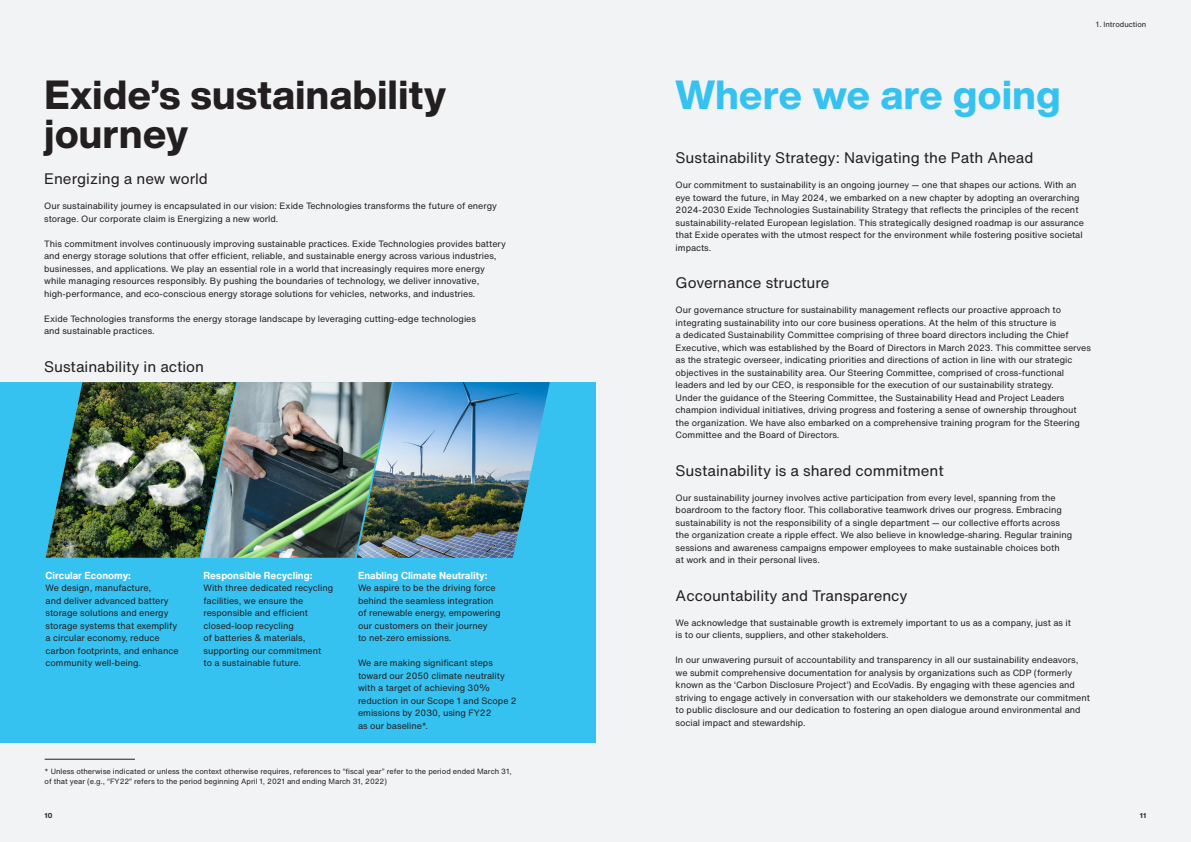
<style>
.page{position:relative;width:1191px;height:842px;background:#f2f3f4}
.page>*{position:absolute;margin:0;border:0;box-sizing:border-box;transform-origin:0 0}
.t1{font:800 40px/39px "Helvetica Now Display";letter-spacing:.015em;color:#231f20}
.t2{font:800 40px "Helvetica Now Display";letter-spacing:.015em;color:#36c2f1}
.t3{font:15px "Helvetica Now Text";color:#231f20}
.t4{font:700 10px "Helvetica Now Text";color:#fff}
.t5{font:9px/12.5px "Helvetica Now Text";color:#231f20}
.t6{font:7.5px/10px "Helvetica Now Text";color:#231f20}
.t7{font:700 7px "Helvetica Now Text";color:#231f20}
</style>
<div class="page">
<div style="left:0;top:382px;width:595px;height:361px;background:#36c2f1"></div>
<hr style="left:45px;top:759px;width:90px;height:1px;background:#231f20">
<img style="left:392px;top:382px;width:158px;height:176px">
<img style="left:236px;top:382px;width:156px;height:176px">
<img style="left:46px;top:382px;width:190px;height:176px">
<p class="t6" style="left:1096px;top:19px;width:52px">1. Introduction</p>
<h1 class="t1" style="left:45px;top:75px;width:403px">Exide’s sustainability journey</h1>
<h1 class="t2" style="left:675px;top:67px;width:386px">Where we are going</h1>
<h2 class="t3" style="left:44px;top:167px;width:165px">Energizing a new world</h2>
<p class="t5" style="left:44px;top:199px;width:454px">Our sustainability journey is encapsulated in our vision: Exide Technologies transforms the future of energy storage. Our corporate claim is Energizing a new world.</p>
<p class="t5" style="left:44px;top:237px;width:463px">This commitment involves continuously improving sustainable practices. Exide Technologies provides battery and energy storage solutions that offer efficient, reliable, and sustainable energy across various industries, businesses, and applications. We play an essential role in a world that increasingly requires more energy while managing resources responsibly. By pushing the boundaries of technology, we deliver innovative, high-performance, and eco-conscious energy storage solutions for vehicles, networks, and industries.</p>
<p class="t5" style="left:44px;top:312px;width:433px">Exide Technologies transforms the energy storage landscape by leveraging cutting-edge technologies and sustainable practices.</p>
<h2 class="t3" style="left:44px;top:355px;width:161px">Sustainability in action</h2>
<h2 class="t3" style="left:675px;top:147px;width:359px">Sustainability Strategy: Navigating the Path Ahead</h2>
<p class="t5" style="left:675px;top:179px;width:410px">Our commitment to sustainability is an ongoing journey — one that shapes our actions. With an eye toward the future, in May 2024, we embarked on a new chapter by adopting an overarching 2024-2030 Exide Technologies Sustainability Strategy that reflects the principles of the recent sustainability-related European legislation. This strategically designed roadmap is our assurance that Exide operates with the utmost respect for the environment while fostering positive societal impacts.</p>
<h2 class="t3" style="left:675px;top:272px;width:155px">Governance structure</h2>
<p class="t5" style="left:675px;top:304px;width:417px">Our governance structure for sustainability management reflects our proactive approach to integrating sustainability into our core business operations. At the helm of this structure is<br>a dedicated Sustainability Committee comprising of three board directors including the Chief Executive, which was established by the Board of Directors in March 2023. This committee serves as the strategic overseer, indicating priorities and directions of action in line with our strategic objectives in the sustainability area. Our Steering Committee, comprised of cross-functional leaders and led by our CEO, is responsible for the execution of our sustainability strategy.<br>Under the guidance of the Steering Committee, the Sustainability Head and Project Leaders champion individual initiatives, driving progress and fostering a sense of ownership throughout the organization. We have also embarked on a comprehensive training program for the Steering Committee and the Board of Directors.</p>
<h2 class="t3" style="left:675px;top:459px;width:270px">Sustainability is a shared commitment</h2>
<p class="t5" style="left:675px;top:491px;width:398px">Our sustainability journey involves active participation from every level, spanning from the boardroom to the factory floor. This collaborative teamwork drives our progress. Embracing sustainability is not the responsibility of a single department — our collective efforts across the organization create a ripple effect. We also believe in knowledge-sharing. Regular training sessions and awareness campaigns empower employees to make sustainable choices both<br>at work and in their personal lives.</p>
<h2 class="t3" style="left:675px;top:584px;width:233px">Accountability and Transparency</h2>
<p class="t5" style="left:675px;top:616px;width:397px">We acknowledge that sustainable growth is extremely important to us as a company, just as it is to our clients, suppliers, and other stakeholders.</p>
<p class="t5" style="left:675px;top:654px;width:416px">In our unwavering pursuit of accountability and transparency in all our sustainability endeavors, we submit comprehensive documentation for analysis by organizations such as CDP (formerly known as the ‘Carbon Disclosure Project’) and EcoVadis. By engaging with these agencies and striving to engage actively in conversation with our stakeholders we demonstrate our commitment to public disclosure and our dedication to fostering an open dialogue around environmental and social impact and stewardship.</p>
<p class="t4" style="left:46px;top:568px;width:87px">Circular Economy:</p>
<p class="t5" style="left:46px;top:582px;width:135px">We design, manufacture,<br>and deliver advanced battery storage solutions and energy storage systems that exemplify a circular economy, reduce carbon footprints, and enhance community well-being.</p>
<p class="t4" style="left:358px;top:568px;width:131px">Enabling Climate Neutrality:</p>
<p class="t5" style="left:358px;top:582px;width:144px">We aspire to be the driving force behind the seamless integration of renewable energy, empowering our customers on their journey<br>to net-zero emissions.</p>
<p class="t5" style="left:358px;top:657px;width:160px">We are making significant steps toward our 2050 climate neutrality with a target of achieving 30% reduction in our Scope 1 and Scope 2 emissions by 2030, using FY22<br>as our baseline*.</p>
<p class="t4" style="left:203px;top:568px;width:111px">Responsible Recycling:</p>
<p class="t5" style="left:203px;top:582px;width:131px">With three dedicated recycling facilities, we ensure the responsible and efficient closed-loop recycling<br>of batteries &amp; materials, supporting our commitment<br>to a sustainable future.</p>
<p class="t6" style="left:45px;top:766px;width:468px">* Unless otherwise indicated or unless the context otherwise requires, references to “fiscal year” refer to the period ended March 31, of that year (e.g., “FY22” refers to the period beginning April 1, 2021 and ending March 31, 2022)</p>
<p class="t7" style="left:45px;top:810px;width:9px">10</p>
<p class="t7" style="left:1139px;top:810px;width:8px">11</p>
</div>
